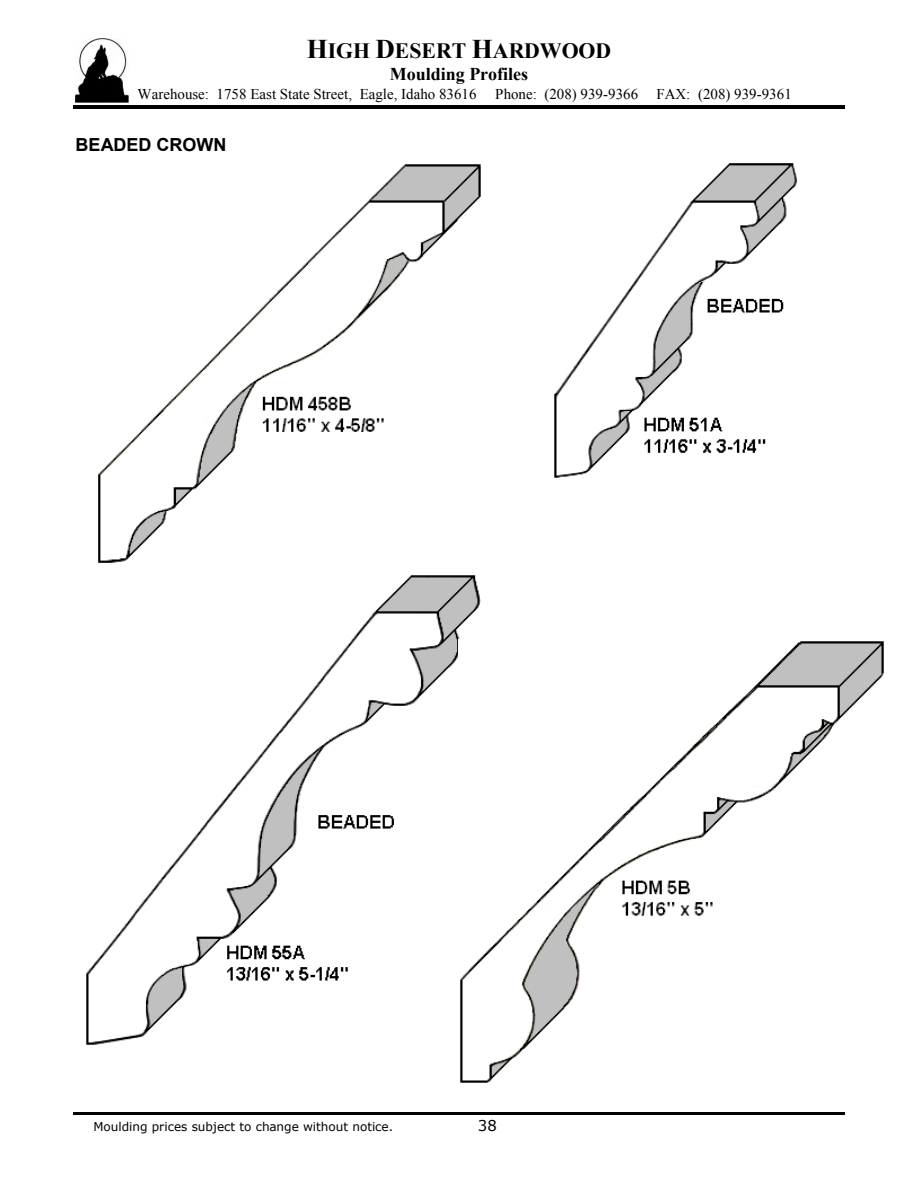
<style>
.page{position:relative;width:918px;height:1188px;background:#fff}
.page>*{position:absolute;margin:0;border:0;box-sizing:border-box;transform-origin:0 0}
.t1{font:700 21.75px "Times New Roman";color:#000}
.t2{font:700 18px "Times New Roman";color:#000}
.t3{font:700 18px "Arial";color:#000}
.t4{font:15px "Times New Roman";color:#000}
.t5{font:15px "Verdana";color:#000}
.t6{font:12px "Verdana";letter-spacing:-.005em;color:#000}
.s1{font-size:27px}
</style>
<div class="page">
<hr style="left:73px;top:105px;width:772px;height:4px;background:#000">
<hr style="left:73px;top:1112px;width:772px;height:3px;background:#000">
<img style="left:76px;top:38px;width:52px;height:64px">
<img style="left:98px;top:164px;width:383px;height:399px">
<img style="left:86px;top:575px;width:395px;height:470px">
<img style="left:458px;top:640px;width:426px;height:443px">
<img style="left:554px;top:163px;width:243px;height:315px">
<h1 class="t1" style="left:307px;top:35px;width:306px"><span class="s1">H</span>IGH <span class="s1">D</span>ESERT <span class="s1">H</span>ARDWOOD</h1>
<p class="t2" style="left:390px;top:62px;width:140px">Moulding Profiles</p>
<p class="t4" style="left:138px;top:84px;width:340px">Warehouse: 1758 East State Street, Eagle, Idaho 83616</p>
<p class="t4" style="left:495px;top:84px;width:298px">Phone: (208) 939-9366 FAX: (208) 939-9361</p>
<p class="t3" style="left:76px;top:133px;width:152px">BEADED CROWN</p>
<p class="t6" style="left:93px;top:1119px;width:301px">Moulding prices subject to change without notice.</p>
<p class="t5" style="left:478px;top:1116px;width:21px">38</p>
</div>
